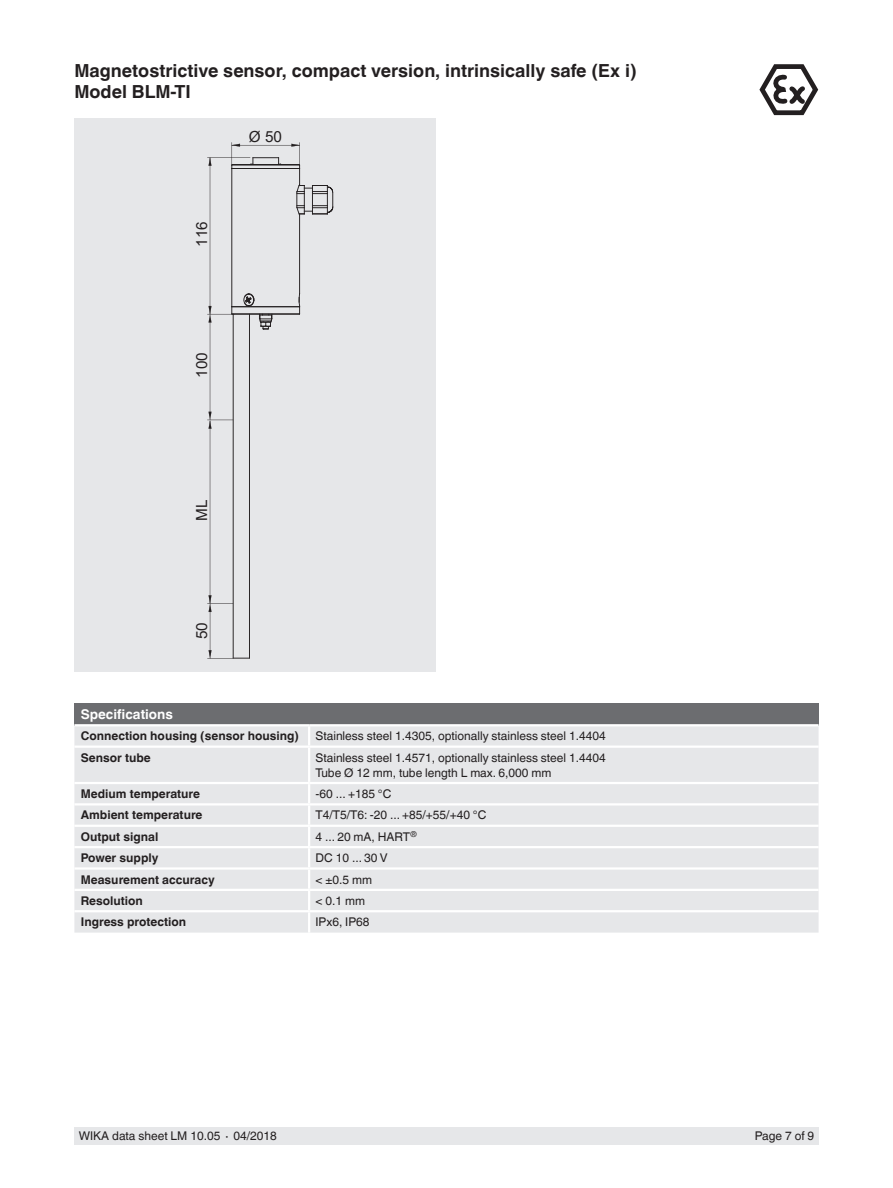
<style>
.page{position:relative;width:893px;height:1188px;background:#fff}
.page>*{position:absolute;margin:0;border:0;box-sizing:border-box;transform-origin:0 0}
.t1{font:700 18px/21px "Helvetica World";color:#231f20}
.t2{font:15.3px "Arial";color:#231f20}
.t3{font:700 13.5px "Helvetica World";color:#fff}
.t4{font:12px/15px "Helvetica World";color:#231f20}
.t5{font:700 12px "Helvetica World";color:#231f20}
</style>
<div class="page">
<div style="left:74px;top:1128px;width:745px;height:17px;background:#e6e7e9"></div>
<div style="left:74px;top:118px;width:362px;height:553px;background:#e6e7e9"></div>
<div style="left:74px;top:703px;width:745px;height:22px;background:#6c6d70"></div>
<div style="left:74px;top:726px;width:745px;height:207px;background:#e6e7e9"></div>
<div style="left:74px;top:748px;width:745px;height:98px;background:#e6e7e9"></div>
<hr style="left:74px;top:724px;width:235px;height:2px;background:#fff">
<hr style="left:309px;top:724px;width:510px;height:2px;background:#fff">
<hr style="left:308px;top:726px;width:2px;height:20px;background:#fff">
<hr style="left:74px;top:746px;width:235px;height:2px;background:#fff">
<hr style="left:309px;top:746px;width:510px;height:2px;background:#fff">
<hr style="left:308px;top:748px;width:2px;height:34px;background:#fff">
<hr style="left:74px;top:782px;width:235px;height:2px;background:#fff">
<hr style="left:309px;top:782px;width:510px;height:2px;background:#fff">
<hr style="left:74px;top:803px;width:235px;height:3px;background:#fff">
<hr style="left:309px;top:803px;width:510px;height:3px;background:#fff">
<hr style="left:74px;top:825px;width:235px;height:2px;background:#fff">
<hr style="left:309px;top:825px;width:510px;height:2px;background:#fff">
<hr style="left:74px;top:846px;width:235px;height:2px;background:#fff">
<hr style="left:309px;top:846px;width:510px;height:2px;background:#fff">
<hr style="left:74px;top:867px;width:235px;height:3px;background:#fff">
<hr style="left:309px;top:867px;width:510px;height:3px;background:#fff">
<hr style="left:74px;top:889px;width:235px;height:2px;background:#fff">
<hr style="left:309px;top:889px;width:510px;height:2px;background:#fff">
<svg style="left:308px;top:784px;width:2px;height:126px"></svg>
<hr style="left:74px;top:910px;width:235px;height:2px;background:#fff">
<hr style="left:309px;top:910px;width:510px;height:2px;background:#fff">
<hr style="left:308px;top:912px;width:2px;height:21px;background:#fff">
<svg style="left:207px;top:142px;width:126px;height:517px"></svg>
<svg style="left:759px;top:64px;width:60px;height:52px"></svg>
<h1 class="t1" style="left:74px;top:60px;width:564px">Magnetostrictive sensor, compact version, intrinsically safe (Ex i)<br>Model BLM-TI</h1>
<p class="t2" style="left:191px;top:247px;width:27px;rotate:-90deg">116</p>
<p class="t2" style="left:249px;top:126px;width:35px">Ø 50</p>
<p class="t2" style="left:191px;top:378px;width:27px;rotate:-90deg">100</p>
<p class="t2" style="left:191px;top:521px;width:23px;rotate:-90deg">ML</p>
<p class="t2" style="left:191px;top:639px;width:19px;rotate:-90deg">50</p>
<p class="t3" style="left:81px;top:706px;width:94px">Specifications</p>
<p class="t5" style="left:81px;top:729px;width:220px">Connection housing (sensor housing)</p>
<p class="t4" style="left:315px;top:729px;width:292px">Stainless steel 1.4305, optionally stainless steel 1.4404</p>
<p class="t5" style="left:81px;top:750px;width:71px">Sensor tube</p>
<p class="t4" style="left:315px;top:750px;width:292px">Stainless steel 1.4571, optionally stainless steel 1.4404<br>Tube Ø 12 mm, tube length L max. 6,000 mm</p>
<p class="t5" style="left:81px;top:787px;width:121px">Medium temperature</p>
<p class="t4" style="left:315px;top:786px;width:77px">-60 ... +185 °C</p>
<p class="t5" style="left:81px;top:808px;width:123px">Ambient temperature</p>
<p class="t4" style="left:315px;top:808px;width:172px">T4/T5/T6: -20 ... +85/+55/+40 °C</p>
<p class="t5" style="left:81px;top:830px;width:79px">Output signal</p>
<p class="t4" style="left:315px;top:829px;width:103px">4 ... 20 mA, HART<sup>®</sup></p>
<p class="t5" style="left:81px;top:851px;width:79px">Power supply</p>
<p class="t4" style="left:315px;top:850px;width:74px">DC 10 ... 30 V</p>
<p class="t5" style="left:81px;top:872px;width:135px">Measurement accuracy</p>
<p class="t4" style="left:315px;top:872px;width:58px">&lt; ±0.5 mm</p>
<p class="t5" style="left:81px;top:894px;width:63px">Resolution</p>
<p class="t4" style="left:315px;top:893px;width:51px">&lt; 0.1 mm</p>
<p class="t5" style="left:81px;top:915px;width:107px">Ingress protection</p>
<p class="t4" style="left:315px;top:915px;width:55px">IPx6, IP68</p>
<p class="t4" style="left:79px;top:1129px;width:200px">WIKA data sheet LM 10.05 ∙ 04/2018</p>
<p class="t4" style="left:755px;top:1129px;width:61px">Page 7 of 9</p>
</div>
